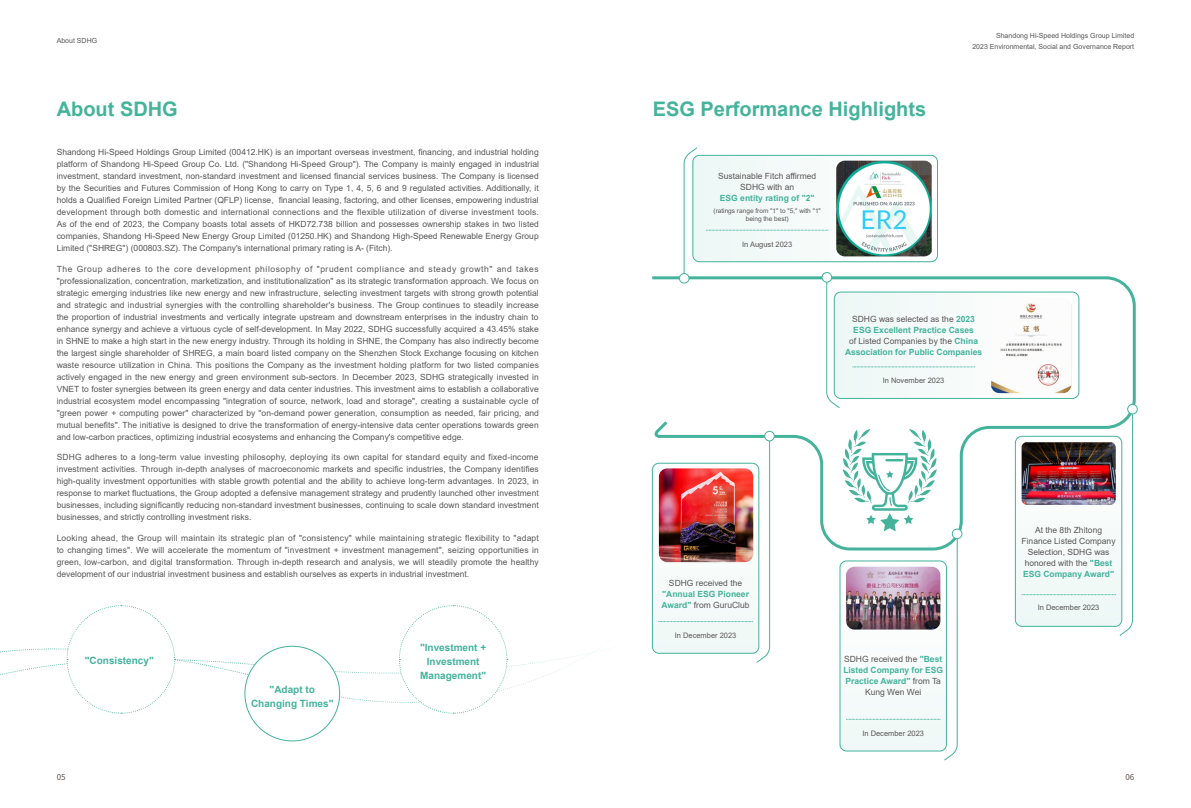
<style>
.page{position:relative;width:1191px;height:808px;background:#fff}
.page>*{position:absolute;margin:0;border:0;box-sizing:border-box;transform-origin:0 0}
.t1{font:700 20px "Arial";color:#44b39b}
.t2{font:700 10px/14px "Arial";color:#44b39b;text-align:center}
.t3{font:8.5px/12px "Arial";color:#595757;text-align:justify}
.t4{font:700 8.5px/11px "Arial";color:#44b39b;text-align:center}
.t5{font:8px "Source Han Sans CN";color:#5a4f4a}
.t6{font:7.5px "Arial";color:#595757}
.t7{font:7px/10.8px "Arial";color:#595757;text-align:right}
.t8{font:6.5px/8px "Arial";color:#595757;text-align:center}
.s1{font-weight:400;color:#595757}
.s2{font-weight:700;color:#44b39b}
</style>
<div class="page">
<div style="left:652px;top:463px;width:106px;height:190px;background:#f4faf9;border-radius:7px"></div>
<div style="left:1015px;top:436px;width:106px;height:190px;background:#f1f9f7;border-radius:7px"></div>
<div style="left:693px;top:155px;width:244px;height:107px;background:#f3faf8;border-radius:7px"></div>
<svg style="left:706px;top:230px;width:122px;height:1px"></svg>
<svg style="left:0;top:605px;width:605px;height:115px"></svg>
<svg style="left:651px;top:275px;width:486px;height:277px"></svg>
<img style="left:836px;top:161px;width:95px;height:95px">
<svg style="left:683px;top:147px;width:15px;height:130px"></svg>
<div style="left:679px;top:274px;width:10px;height:9px;background:#fff;border-radius:50%"></div>
<div style="left:679px;top:273px;width:10px;height:10px;border:1px solid #44b39b;border-radius:50%"></div>
<svg style="left:825px;top:278px;width:16px;height:131px"></svg>
<div style="left:822px;top:273px;width:9px;height:9px;background:#fff;border-radius:50%"></div>
<div style="left:821px;top:272px;width:11px;height:10px;border:1px solid #44b39b;border-radius:50%"></div>
<svg style="left:1021px;top:410px;width:112px;height:226px"></svg>
<div style="left:1127px;top:404px;width:10px;height:10px;background:#fff;border-radius:50%"></div>
<div style="left:1127px;top:404px;width:10px;height:10px;border:1px solid #44b39b;border-radius:50%"></div>
<svg style="left:842px;top:429px;width:116px;height:332px"></svg>
<div style="left:952px;top:529px;width:10px;height:10px;background:#fff;border-radius:50%"></div>
<div style="left:952px;top:529px;width:10px;height:10px;border:1px solid #44b39b;border-radius:50%"></div>
<svg style="left:658px;top:437px;width:112px;height:226px"></svg>
<div style="left:764px;top:431px;width:10px;height:10px;background:#fff;border-radius:50%"></div>
<div style="left:764px;top:431px;width:10px;height:10px;border:1px solid #44b39b;border-radius:50%"></div>
<img style="left:991px;top:298px;width:80px;height:95px">
<img style="left:1021px;top:442px;width:94px;height:63px">
<img style="left:659px;top:468px;width:94px;height:94px">
<img style="left:846px;top:567px;width:94px;height:62px">
<p class="t7" style="left:57px;top:35px;width:42px">About SDHG</p>
<h1 class="t1" style="left:57px;top:95px;width:123px">About SDHG</h1>
<p class="t3" style="left:57px;top:146px;width:484px">Shandong Hi-Speed Holdings Group Limited (00412.HK) is an important overseas investment, financing, and industrial holding platform of Shandong Hi-Speed Group Co. Ltd. ("Shandong Hi-Speed Group"). The Company is mainly engaged in industrial investment, standard investment, non-standard investment and licensed financial services business. The Company is licensed by the Securities and Futures Commission of Hong Kong to carry on Type 1, 4, 5, 6 and 9 regulated activities. Additionally, it holds a Qualified Foreign Limited Partner (QFLP) license, financial leasing, factoring, and other licenses, empowering industrial development through both domestic and international connections and the flexible utilization of diverse investment tools.<br>As of the end of 2023, the Company boasts total assets of HKD72.738 billion and possesses ownership stakes in two listed companies, Shandong Hi-Speed New Energy Group Limited (01250.HK) and Shandong High-Speed Renewable Energy Group Limited ("SHREG") (000803.SZ). The Company's international primary rating is A- (Fitch).</p>
<p class="t3" style="left:57px;top:263px;width:484px">The Group adheres to the core development philosophy of "prudent compliance and steady growth" and takes "professionalization, concentration, marketization, and institutionalization" as its strategic transformation approach. We focus on strategic emerging industries like new energy and new infrastructure, selecting investment targets with strong growth potential and strategic and industrial synergies with the controlling shareholder's business. The Group continues to steadily increase the proportion of industrial investments and vertically integrate upstream and downstream enterprises in the industry chain to enhance synergy and achieve a virtuous cycle of self-development. In May 2022, SDHG successfully acquired a 43.45% stake in SHNE to make a high start in the new energy industry. Through its holding in SHNE, the Company has also indirectly become the largest single shareholder of SHREG, a main board listed company on the Shenzhen Stock Exchange focusing on kitchen waste resource utilization in China. This positions the Company as the investment holding platform for two listed companies actively engaged in the new energy and green environment sub-sectors. In December 2023, SDHG strategically invested in VNET to foster synergies between its green energy and data center industries. This investment aims to establish a collaborative industrial ecosystem model encompassing "integration of source, network, load and storage", creating a sustainable cycle of "green power + computing power" characterized by "on-demand power generation, consumption as needed, fair pricing, and mutual benefits". The initiative is designed to drive the transformation of energy-intensive data center operations towards green and low-carbon practices, optimizing industrial ecosystems and enhancing the Company's competitive edge.</p>
<p class="t3" style="left:57px;top:451px;width:484px">SDHG adheres to a long-term value investing philosophy, deploying its own capital for standard equity and fixed-income investment activities. Through in-depth analyses of macroeconomic markets and specific industries, the Company identifies high-quality investment opportunities with stable growth potential and the ability to achieve long-term advantages. In 2023, in response to market fluctuations, the Group adopted a defensive management strategy and prudently launched other investment businesses, including significantly reducing non-standard investment businesses, continuing to scale down standard investment businesses, and strictly controlling investment risks.</p>
<p class="t3" style="left:57px;top:532px;width:484px">Looking ahead, the Group will maintain its strategic plan of "consistency" while maintaining strategic flexibility to "adapt to changing times". We will accelerate the momentum of "investment + investment management", seizing opportunities in green, low-carbon, and digital transformation. Through in-depth research and analysis, we will steadily promote the healthy development of our industrial investment business and establish ourselves as experts in industrial investment.</p>
<p class="t2" style="left:85px;top:653px;width:70px">"Consistency"</p>
<p class="t2" style="left:251px;top:682px;width:84px">"Adapt to<br>Changing Times"</p>
<p class="t2" style="left:420px;top:640px;width:68px">"Investment +<br>Investment<br>Management"</p>
<h1 class="t1" style="left:653px;top:95px;width:275px">ESG Performance Highlights</h1>
<p class="t3" style="left:718px;top:170px;width:100px;line-height:11px;text-align:center">Sustainable Fitch affirmed<br>SDHG with an</p>
<p class="t4" style="left:720px;top:192px;width:96px">ESG entity rating of "2"</p>
<p class="t8" style="left:713px;top:207px;width:109px">(ratings range from "1" to "5," with "1" being the best)</p>
<p class="t6" style="left:742px;top:239px;width:52px">In August 2023</p>
<p class="t7" style="left:972px;top:30px;width:163px">Shandong Hi-Speed Holdings Group Limited<br>2023 Environmental, Social and Governance Report</p>
<p class="t4" style="left:845px;top:314px;width:139px"><span class="s1">SDHG was selected as the</span> 2023<br>ESG Excellent Practice Cases<br><span class="s1">of Listed Companies by the</span> China<br>Association for Public Companies</p>
<p class="t3" style="left:669px;top:577px;width:75px">SDHG received the</p>
<p class="t4" style="left:661px;top:588px;width:89px;text-align:left">"Annual ESG Pioneer<br>Award" <span class="s1">from GuruClub</span></p>
<p class="t6" style="left:674px;top:630px;width:63px">In December 2023</p>
<p class="t6" style="left:882px;top:375px;width:63px">In November 2023</p>
<p class="t4" style="left:843px;top:654px;width:101px"><span class="s1">SDHG received the</span> "Best<br>Listed Company for ESG<br>Practice Award" <span class="s1">from Ta<br>Kung Wen Wei</span></p>
<p class="t6" style="left:862px;top:728px;width:63px">In December 2023</p>
<p class="t3" style="left:1021px;top:524px;width:96px;line-height:11px;text-align:center">At the 8th Zhitong<br>Finance Listed Company<br>Selection, SDHG was honored with the <span class="s2">"Best<br>ESG Company Award"</span></p>
<p class="t6" style="left:1037px;top:602px;width:63px">In December 2023</p>
<p class="t5" style="left:57px;top:772px;width:10px">05</p>
<p class="t5" style="left:1125px;top:772px;width:10px">06</p>
</div>
